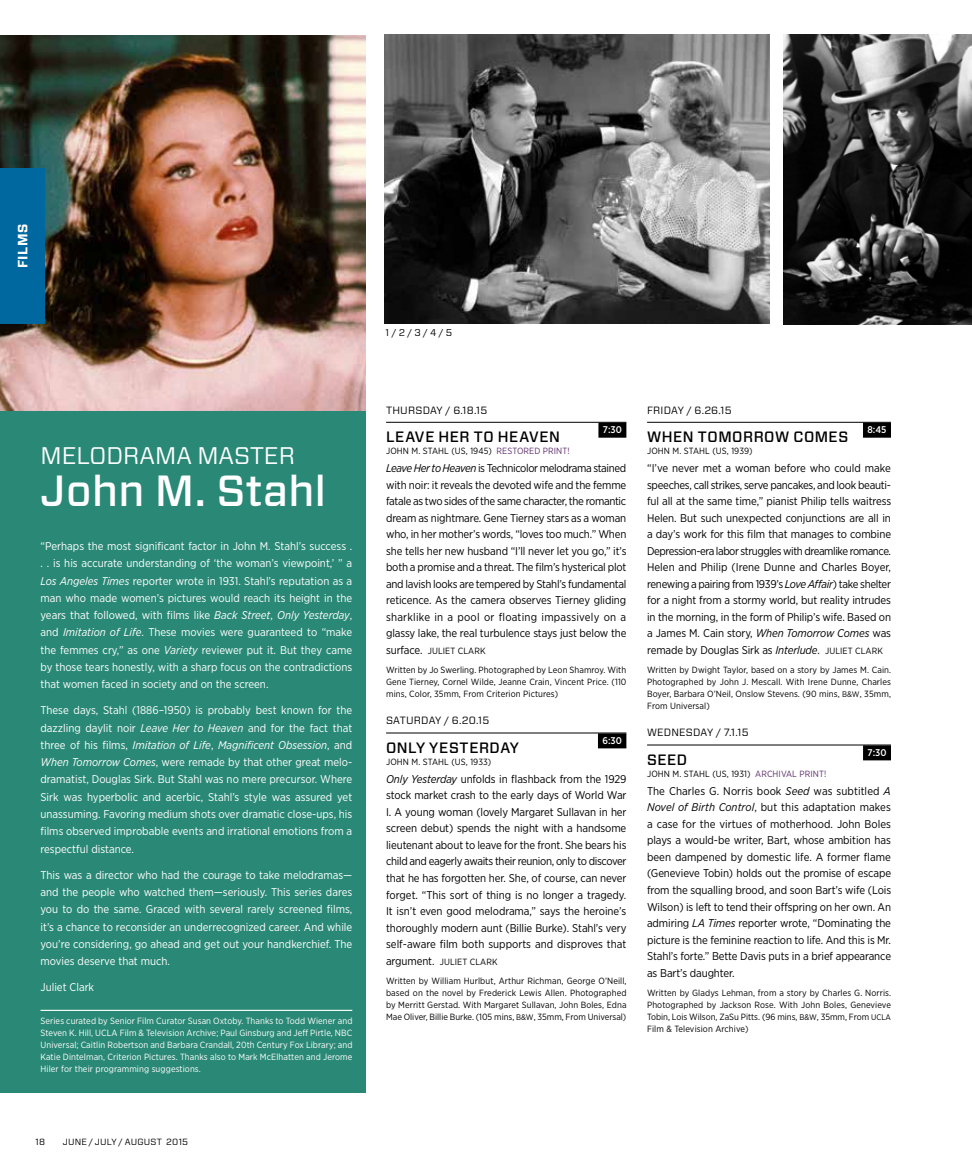
<style>
.page{position:relative;width:972px;height:1165px;background:#fff}
.page>*{position:absolute;margin:0;border:0;box-sizing:border-box;transform-origin:0 0}
.t1{font:500 43.5px "Forza";letter-spacing:.01em;color:#fff}
.t2{font:24px "Forza";color:#fff}
.t3{font:500 15px "Forza";letter-spacing:.035em;color:#000}
.t4{font:700 13.5px "Forza";letter-spacing:.045em;color:#fff}
.t5{font:11.25px/16.5px "Gotham Narrow";letter-spacing:-.01em;color:#000;text-align:justify}
.t6{font:11.25px/17.2px "Gotham Narrow";color:#fff;text-align:justify}
.t7{font:10.5px "Forza";letter-spacing:.02em;color:#000}
.t8{font:500 9.75px "Gotham Narrow";color:#fff}
.t9{font:9.75px "Forza";color:#000}
.t10{font:9px/12px "Gotham Narrow";letter-spacing:.01em;color:#000}
.t11{font:9px/12px "Gotham Narrow";letter-spacing:.01em;color:#fff;text-align:justify}
.t12{font:9px "Forza";letter-spacing:.015em;color:#000}
.s1{font-style:italic}
.s2{color:#5f316c}
.s3{font-size:11.25px}
.s4{font-size:8.1px}
.s5{font-size:9px}
</style>
<div class="page">
<img style="left:783px;top:35px;width:189px;height:289px">
<img style="left:0;top:35px;width:366px;height:376px">
<div style="left:0;top:411px;width:366px;height:681px;background:#2a8976"></div>
<hr style="left:40px;top:1009px;width:312px;height:1px;background:#fff">
<hr style="left:386px;top:422px;width:240px;height:1px;background:#000">
<div style="left:598px;top:422px;width:28px;height:15px;background:#000"></div>
<hr style="left:386px;top:732px;width:240px;height:1px;background:#000">
<div style="left:598px;top:733px;width:28px;height:15px;background:#000"></div>
<hr style="left:647px;top:422px;width:244px;height:1px;background:#000">
<div style="left:863px;top:422px;width:28px;height:15px;background:#000"></div>
<hr style="left:647px;top:744px;width:244px;height:1px;background:#000">
<div style="left:863px;top:745px;width:28px;height:15px;background:#000"></div>
<div style="left:0;top:168px;width:45px;height:156px;background:#00689e"></div>
<img style="left:385px;top:35px;width:385px;height:288px">
<p class="t4" style="left:14px;top:268px;width:46px;rotate:-90deg">FILMS</p>
<h2 class="t2" style="left:40px;top:439px;width:256px">MELODRAMA MASTER</h2>
<h1 class="t1" style="left:40px;top:462px;width:287px">John M. Stahl</h1>
<p class="t6" style="left:40px;top:537px;width:313px">“Perhaps the most significant factor in John M. Stahl’s success . . . is his accurate understanding of ‘the woman’s viewpoint,’ ” a <span class="s1">Los Angeles Times</span> reporter wrote in 1931. Stahl’s reputation as a man who made women’s pictures would reach its height in the years that followed, with films like <span class="s1">Back Street</span>, <span class="s1">Only Yesterday</span>, and <span class="s1">Imitation of Life</span>. These movies were guaranteed to “make the femmes cry,” as one <span class="s1">Variety</span> reviewer put it. But they came by those tears honestly, with a sharp focus on the contradictions that women faced in society and on the screen.</p>
<p class="t6" style="left:40px;top:701px;width:313px">These days, Stahl (1886–1950) is probably best known for the dazzling daylit noir <span class="s1">Leave Her to Heaven</span> and for the fact that three of his films, <span class="s1">Imitation of Life</span>, <span class="s1">Magnificent Obsession</span>, and <span class="s1">When Tomorrow Comes</span>, were remade by that other great melo&shy;dramatist, Douglas Sirk. But Stahl was no mere precursor. Where Sirk was hyperbolic and acerbic, Stahl’s style was assured yet unassuming. Favoring medium shots over dramatic close-ups, his films observed improbable events and irrational emotions from a respectful distance.</p>
<p class="t6" style="left:40px;top:865px;width:313px">This was a director who had the courage to take melodramas— and the people who watched them—seriously. This series dares you to do the same. Graced with several rarely screened films, it’s a chance to reconsider an underrecognized career. And while you’re considering, go ahead and get out your handkerchief. The movies deserve that much.</p>
<p class="t6" style="left:40px;top:978px;width:55px">Juliet Clark</p>
<p class="t11" style="left:40px;top:1014px;width:314px">Series curated by Senior Film Curator Susan Oxtoby. Thanks to Todd Wiener and Steven K. Hill, UCLA Film &amp; Television Archive; Paul Ginsburg and Jeff Pirtle, NBC Universal; Caitlin Robertson and Barbara Crandall, 20th Century Fox Library; and Katie Dintelman, Criterion Pictures. Thanks also to Mark McElhatten and Jerome Hiler for their programming suggestions.</p>
<p class="t12" style="left:36px;top:1135px;width:11px">18</p>
<p class="t12" style="left:63px;top:1135px;width:127px">JUNE / JULY / AUGUST 2015</p>
<p class="t9" style="left:386px;top:325px;width:68px">1 / 2 / 3 / 4 / 5</p>
<p class="t7" style="left:386px;top:403px;width:103px">THURSDAY / 6.18.15</p>
<p class="t7" style="left:647px;top:403px;width:86px">FRIDAY / 6.26.15</p>
<p class="t8" style="left:603px;top:423px;width:20px">7:30</p>
<h3 class="t3" style="left:386px;top:427px;width:175px">LEAVE HER TO HEAVEN</h3>
<p class="t10" style="left:386px;top:445px;width:185px">JOHN M. STAHL (US, 1945) <span class="s2">RESTORED PRINT!</span></p>
<p class="t5" style="left:386px;top:459px;width:242px"><span class="s1">Leave Her to Heaven</span> is Technicolor melodrama stained with noir: it reveals the devoted wife and the femme fatale as two sides of the same character, the romantic dream as nightmare. Gene Tierney stars as a woman who, in her mother’s words, “loves too much.” When she tells her new husband “I’ll never let you go,” it’s both a promise and a threat. The film’s hysterical plot and lavish looks are tempered by Stahl’s fundamental reticence. As the camera observes Tierney gliding sharklike in a pool or floating impassively on a glassy lake, the real turbulence stays just below the</p>
<p class="t10" style="left:386px;top:640px;width:242px;line-height:19.5px"><span class="s3">surface.</span> JULIET CLARK<br>Written by Jo Swerling. Photographed by Leon Shamroy. With</p>
<p class="t10" style="left:386px;top:676px;width:242px">Gene Tierney, Cornel Wilde, Jeanne Crain, Vincent Price. (110 mins, Color, 35mm, From Criterion Pictures)</p>
<p class="t7" style="left:386px;top:713px;width:105px">SATURDAY / 6.20.15</p>
<p class="t8" style="left:602px;top:734px;width:21px">6:30</p>
<h3 class="t3" style="left:386px;top:737px;width:134px">ONLY YESTERDAY</h3>
<p class="t10" style="left:386px;top:755px;width:107px">JOHN M. STAHL (US, 1933)</p>
<p class="t5" style="left:386px;top:770px;width:242px"><span class="s1">Only Yesterday</span> unfolds in flashback from the 1929 stock market crash to the early days of World War I. A young woman (lovely Margaret Sullavan in her screen debut) spends the night with a handsome lieutenant about to leave for the front. She bears his child and eagerly awaits their reunion, only to discover that he has forgotten her. She, of course, can never forget. “This sort of thing is no longer a tragedy.<br>It isn’t even good melodrama,” says the heroine’s thoroughly modern aunt (Billie Burke). Stahl’s very self-aware film both supports and disproves that</p>
<p class="t10" style="left:386px;top:951px;width:242px;line-height:19.5px"><span class="s3">argument.</span> JULIET CLARK<br>Written by William Hurlbut, Arthur Richman, George O’Neill,</p>
<p class="t10" style="left:386px;top:986px;width:242px;text-align:justify">based on the novel by Frederick Lewis Allen. Photographed by Merritt Gerstad. With Margaret Sullavan, John Boles, Edna Mae Oliver, Billie Burke. (105 mins, <span class="s4">B&amp;W</span>, 35mm, From Universal)</p>
<p class="t8" style="left:868px;top:423px;width:20px">8:45</p>
<h3 class="t3" style="left:647px;top:427px;width:203px">WHEN TOMORROW COMES</h3>
<p class="t10" style="left:647px;top:445px;width:107px">JOHN M. STAHL (US, 1939)</p>
<p class="t5" style="left:647px;top:459px;width:246px">“I’ve never met a woman before who could make speeches, call strikes, serve pancakes, and look beauti&shy;ful all at the same time,” pianist Philip tells waitress Helen. But such unexpected conjunctions are all in a day’s work for this film that manages to combine Depression-era labor struggles with dreamlike romance.<br>Helen and Philip (Irene Dunne and Charles Boyer, renewing a pairing from 1939’s <span class="s1">Love Affair</span>) take shelter for a night from a stormy world, but reality intrudes in the morning, in the form of Philip’s wife. Based on a James M. Cain story, <span class="s1">When Tomorrow Comes</span> was remade by Douglas Sirk as <span class="s1">Interlude</span>. <span class="s5">JULIET CLARK</span></p>
<p class="t10" style="left:647px;top:664px;width:246px;text-align:justify">Written by Dwight Taylor, based on a story by James M. Cain.<br>Photographed by John J. Mescall. With Irene Dunne, Charles Boyer, Barbara O’Neil, Onslow Stevens. (90 mins, <span class="s4">B&amp;W</span>, 35mm, From Universal)</p>
<p class="t7" style="left:647px;top:725px;width:103px">WEDNESDAY / 7.1.15</p>
<p class="t8" style="left:868px;top:746px;width:20px">7:30</p>
<h3 class="t3" style="left:647px;top:749px;width:41px">SEED</h3>
<p class="t10" style="left:647px;top:767px;width:181px">JOHN M. STAHL (US, 1931) <span class="s2">ARCHIVAL PRINT!</span></p>
<p class="t5" style="left:647px;top:782px;width:246px">The Charles G. Norris book <span class="s1">Seed</span> was subtitled <span class="s1">A Novel of Birth Control</span>, but this adaptation makes a case for the virtues of motherhood. John Boles plays a would-be writer, Bart, whose ambition has been dampened by domestic life. A former flame (Genevieve Tobin) holds out the promise of escape from the squalling brood, and soon Bart’s wife (Lois Wilson) is left to tend their offspring on her own. An admiring <span class="s1">LA Times</span> reporter wrote, “Dominating the picture is the feminine reaction to life. And this is Mr.<br>Stahl’s forte.” Bette Davis puts in a brief appearance as Bart’s daughter.</p>
<p class="t10" style="left:647px;top:986px;width:246px;text-align:justify">Written by Gladys Lehman, from a story by Charles G. Norris.<br>Photographed by Jackson Rose. With John Boles, Genevieve Tobin, Lois Wilson, ZaSu Pitts. (96 mins, <span class="s4">B&amp;W</span>, 35mm, From <span class="s4">UCLA </span>Film &amp; Television Archive)</p>
</div>
